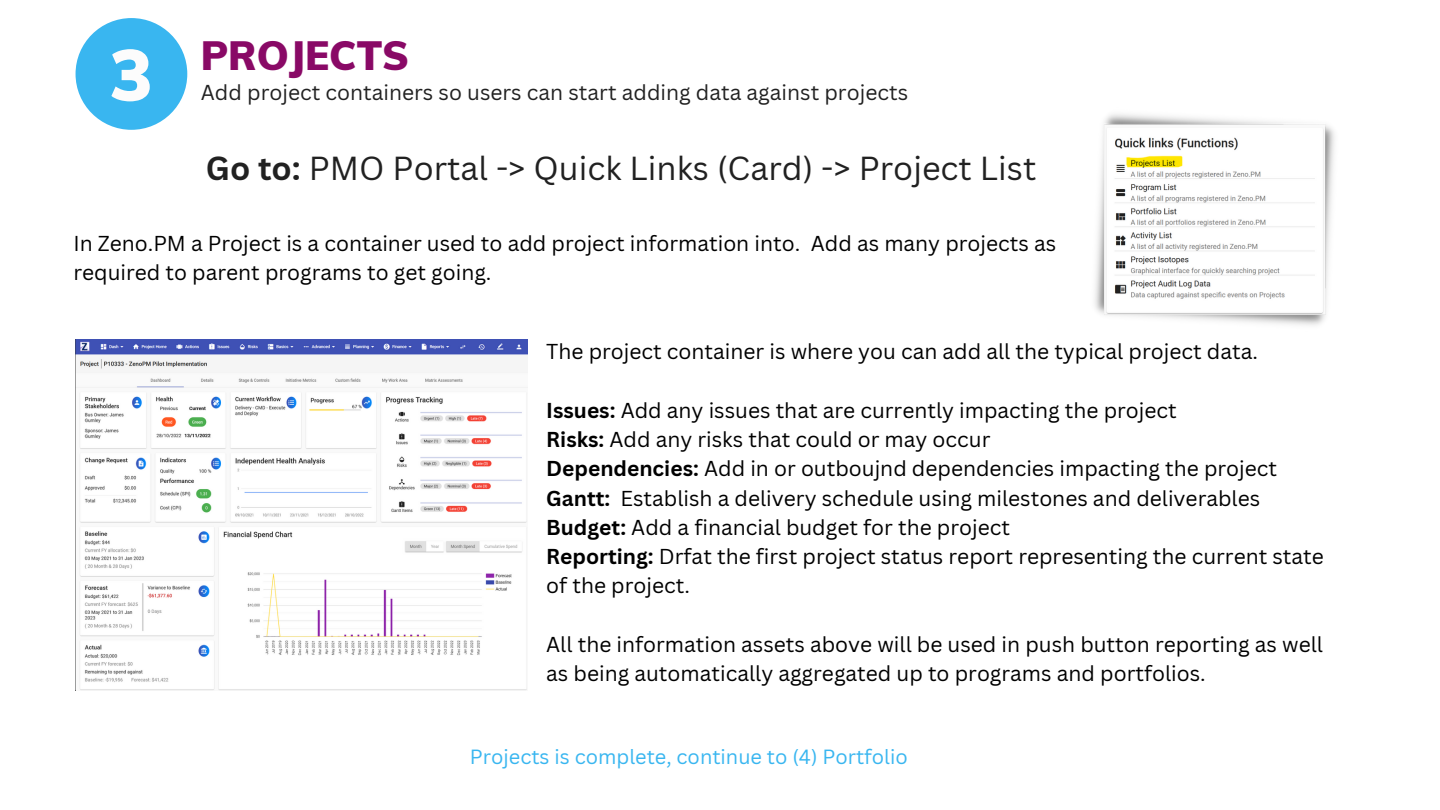
<style>
.page{position:relative;width:1440px;height:810px;background:#fff}
.page>*{position:absolute;margin:0;border:0;box-sizing:border-box;transform-origin:0 0}
.t1{font:900 71.7px "Muli";color:#fcfcfc}
.t2{font:900 40px "Muli";color:#890966}
.t3{font:32.4px "Canva Sans";color:#212121}
.t4{font:21px/29.2px "Canva Sans";color:#000}
.t5{font:21px "Canva Sans";color:#212121}
.t6{font:20px "Canva Sans";color:#39b6f0}
.s1{font-weight:700}
</style>
<div class="page">
<div style="left:76px;top:18px;width:111px;height:112px;background:#39b6f0;border-radius:50%"></div>
<img style="left:1094px;top:114px;width:241px;height:211px">
<img style="left:76px;top:339px;width:451px;height:352px">
<h1 class="t1" style="left:110px;top:29px;width:45px">3</h1>
<h2 class="t2" style="left:201px;top:30px;width:210px">PROJECTS</h2>
<p class="t5" style="left:201px;top:78px;width:709px">Add project containers so users can start adding data against projects</p>
<h3 class="t3" style="left:206px;top:145px;width:832px"><span class="s1">Go to:</span> PMO Portal -&gt; Quick Links (Card) -&gt; Project List</h3>
<p class="t4" style="left:73px;top:228px;width:984px">In Zeno.PM a Project is a container used to add project information into. Add as many projects as required to parent programs to get going.</p>
<p class="t4" style="left:546px;top:337px;width:713px">The project container is where you can add all the typical project data.</p>
<p class="t4" style="left:546px;top:395px;width:779px"><span class="s1">Issues:</span> Add any issues that are currently impacting the project<br><span class="s1">Risks:</span> Add any risks that could or may occur<br><span class="s1">Dependencies:</span> Add in or outboujnd dependencies impacting the project <span class="s1">Gantt:</span> Establish a delivery schedule using milestones and deliverables <span class="s1">Budget:</span> Add a financial budget for the project<br><span class="s1">Reporting:</span> Drfat the first project status report representing the current state of the project.</p>
<p class="t4" style="left:546px;top:629px;width:778px">All the information assets above will be used in push button reporting as well as being automatically aggregated up to programs and portfolios.</p>
<p class="t6" style="left:470px;top:742px;width:440px">Projects is complete, continue to (4) Portfolio</p>
</div>
